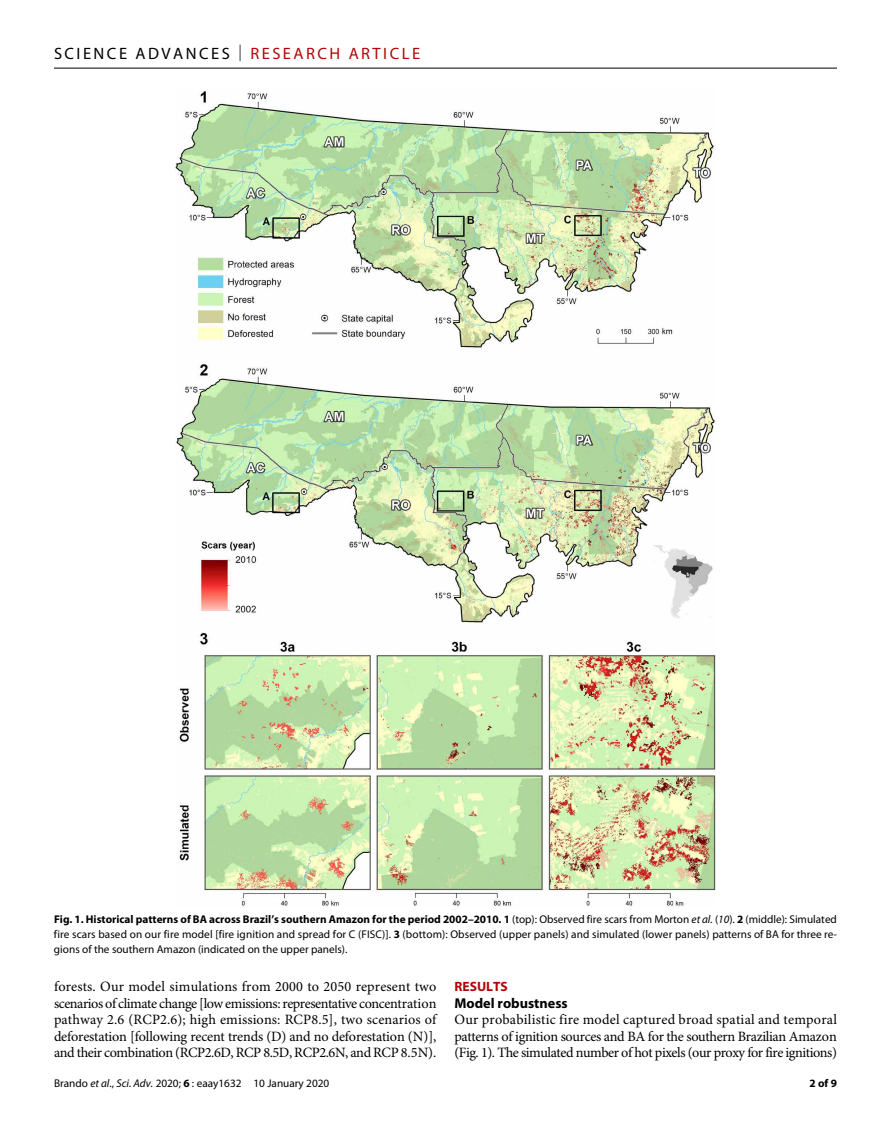
<style>
.page{position:relative;width:891px;height:1134px;background:#fff}
.page>*{position:absolute;margin:0;border:0;box-sizing:border-box;transform-origin:0 0}
.t1{font:16.5px "Myriad Pro";letter-spacing:.15em;color:#000}
.t2{font:14.25px/16.5px "Minion Pro";letter-spacing:-.03em;color:#000;text-align:justify}
.t3{font:700 14.25px "Myriad Pro";color:#000}
.t4{font:700 13.5px "Myriad Pro";color:#b10508}
.t5{font:11.25px/15px "Myriad Pro";color:#000;text-align:justify}
.t6{font:700 11.25px "Myriad Pro";color:#000}
.s1{font-weight:300}
.s2{color:#b10508}
.s3{font-weight:700}
.s4{font-style:italic}
</style>
<div class="page">
<hr style="left:54px;top:68px;width:783px;height:1px;background:#000">
<img style="left:176px;top:91px;width:539px;height:816px">
<p class="t1" style="left:54px;top:40px;width:368px">SCIENCE ADVANCES <span class="s1">|</span> <span class="s2">RESEARCH ARTICLE</span></p>
<p class="t5" style="left:54px;top:912px;width:785px"><span class="s3">Fig. 1. Historical patterns of BA across Brazil’s southern Amazon for the period 2002–2010. 1</span> (top): Observed fire scars from Morton <span class="s4">et al.</span> (<span class="s4">10</span>). <span class="s3">2</span> (middle): Simulated fire scars based on our fire model [fire ignition and spread for C (FISC)]. <span class="s3">3</span> (bottom): Observed (upper panels) and simulated (lower panels) patterns of BA for three re&shy;gions of the southern Amazon (indicated on the upper panels).</p>
<p class="t2" style="left:54px;top:980px;width:384px">forests. Our model simulations from 2000 to 2050 represent two scenarios of climate change [low emissions: representative concentration pathway 2.6 (RCP2.6); high emissions: RCP8.5], two scenarios of deforestation [following recent trends (D) and no deforestation (N)], and their combination (RCP2.6D, RCP 8.5D, RCP2.6N, and RCP 8.5N).</p>
<p class="t4" style="left:454px;top:975px;width:55px">RESULTS</p>
<p class="t3" style="left:454px;top:991px;width:115px">Model robustness</p>
<p class="t2" style="left:454px;top:1013px;width:384px">Our probabilistic fire model captured broad spatial and temporal patterns of ignition sources and BA for the southern Brazilian Amazon (Fig. 1). The simulated number of hot pixels (our proxy for fire ignitions)</p>
<p class="t5" style="left:54px;top:1076px;width:277px">Brando <span class="s4">et al</span>., <span class="s4">Sci. Adv.</span> 2020; <span class="s3">6</span> : eaay1632 10 January 2020</p>
<p class="t6" style="left:810px;top:1074px;width:29px">2 of 9</p>
</div>
